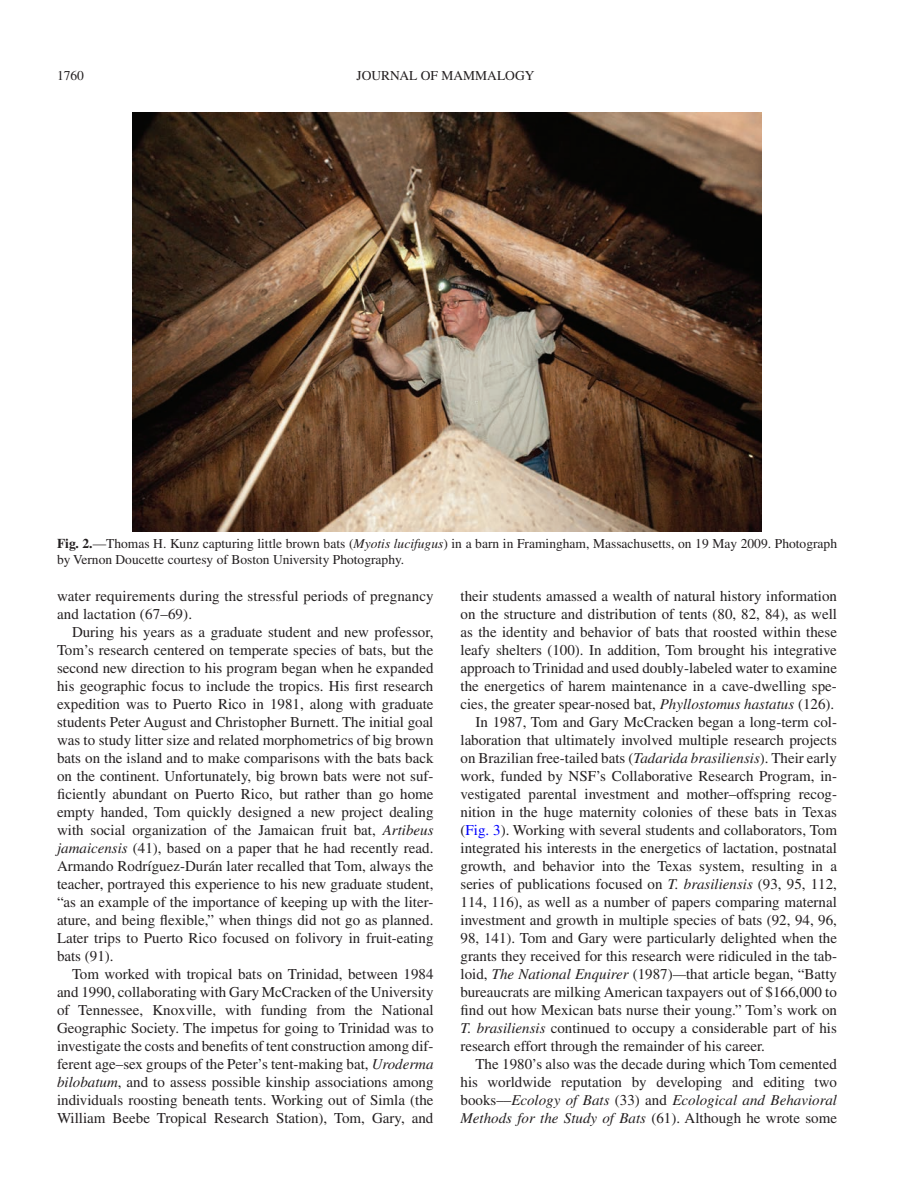
<style>
.page{position:relative;width:918px;height:1188px;background:#fff}
.page>*{position:absolute;margin:0;border:0;box-sizing:border-box;transform-origin:0 0}
.t1{font:15px/18px "Times LT Std";color:#231f20;text-align:justify}
.t2{font:italic 15px "Times LT Std";color:#231f20}
.t3{font:15px "Times LT Std";letter-spacing:.03em;color:#231f20}
.t4{font:13.5px/16.5px "Times LT Std";color:#231f20}
.s1{font-weight:700}
.s2{font-style:italic}
.s3{color:#00f}
.s4{font-style:normal}
</style>
<div class="page">
<img style="left:132px;top:112px;width:630px;height:419px">
<p class="t4" style="left:57px;top:67px;width:28px">1760</p>
<p class="t4" style="left:356px;top:67px;width:180px">JOURNAL OF MAMMALOGY</p>
<p class="t4" style="left:57px;top:535px;width:782px"><span class="s1">Fig. 2.</span>—Thomas H. Kunz capturing little brown bats (<span class="s2">Myotis lucifugus</span>) in a barn in Framingham, Massachusetts, on 19 May 2009. Photograph by Vernon Doucette courtesy of Boston University Photography.</p>
<p class="t1" style="left:57px;top:587px;width:378px">water requirements during the stressful periods of pregnancy and lactation (67–69).</p>
<p class="t1" style="left:57px;top:623px;width:378px;text-indent:15px">During his years as a graduate student and new professor, Tom’s research centered on temperate species of bats, but the second new direction to his program began when he expanded his geographic focus to include the tropics. His first research expedition was to Puerto Rico in 1981, along with graduate students Peter August and Christopher Burnett. The initial goal was to study litter size and related morphometrics of big brown bats on the island and to make comparisons with the bats back on the continent. Unfortunately, big brown bats were not suf&shy;ficiently abundant on Puerto Rico, but rather than go home empty handed, Tom quickly designed a new project dealing with social organization of the Jamaican fruit bat, <span class="s2">Artibeus jamaicensis</span> (41), based on a paper that he had recently read.<br>Armando Rodríguez-Durán later recalled that Tom, always the teacher, portrayed this experience to his new graduate student, “as an example of the importance of keeping up with the liter&shy;ature, and being flexible,” when things did not go as planned.<br>Later trips to Puerto Rico focused on folivory in fruit-eating bats (91).</p>
<p class="t1" style="left:57px;top:965px;width:378px;text-indent:15px">Tom worked with tropical bats on Trinidad, between 1984 and 1990, collaborating with Gary McCracken of the University of Tennessee, Knoxville, with funding from the National Geographic Society. The impetus for going to Trinidad was to investigate the costs and benefits of tent construction among dif&shy;ferent age–sex groups of the Peter’s tent-making bat, <span class="s2">Uroderma bilobatum</span>, and to assess possible kinship associations among individuals roosting beneath tents. Working out of Simla (the William Beebe Tropical Research Station), Tom, Gary, and</p>
<p class="t1" style="left:460px;top:587px;width:378px">their students amassed a wealth of natural history information</p>
<p class="t1" style="left:460px;top:605px;width:378px">on the structure and distribution of tents (80, 82, 84), as well</p>
<p class="t1" style="left:460px;top:623px;width:378px">as the identity and behavior of bats that roosted within these</p>
<p class="t1" style="left:460px;top:641px;width:378px">leafy shelters (100). In addition, Tom brought his integrative</p>
<p class="t1" style="left:460px;top:659px;width:378px">approach to Trinidad and used doubly-labeled water to examine</p>
<p class="t1" style="left:460px;top:677px;width:378px">the energetics of harem maintenance in a cave-dwelling spe-</p>
<p class="t1" style="left:460px;top:695px;width:375px">cies, the greater spear-nosed bat, <span class="s2">Phyllostomus hastatus</span> (126).</p>
<p class="t1" style="left:476px;top:713px;width:363px">In 1987, Tom and Gary McCracken began a long-term col-</p>
<p class="t1" style="left:460px;top:731px;width:378px">laboration that ultimately involved multiple research projects</p>
<p class="t1" style="left:460px;top:749px;width:378px">on Brazilian free-tailed bats (<span class="s2">Tadarida brasiliensis</span>). Their early</p>
<p class="t1" style="left:460px;top:767px;width:378px">work, funded by NSF’s Collaborative Research Program, in-</p>
<p class="t1" style="left:460px;top:785px;width:378px">vestigated parental investment and mother–offspring recog-</p>
<p class="t1" style="left:460px;top:803px;width:378px">nition in the huge maternity colonies of these bats in Texas</p>
<p class="t1" style="left:460px;top:821px;width:376px">(<span class="s3">Fig. 3</span>). Working with several students and collaborators, Tom</p>
<p class="t1" style="left:460px;top:839px;width:378px">integrated his interests in the energetics of lactation, postnatal</p>
<p class="t1" style="left:460px;top:857px;width:378px">growth, and behavior into the Texas system, resulting in a</p>
<p class="t1" style="left:460px;top:875px;width:378px">series of publications focused on <span class="s2">T. brasiliensis</span> (93, 95, 112,</p>
<p class="t3" style="left:460px;top:894px;width:378px">114, 116), as well as a number of papers comparing maternal</p>
<p class="t1" style="left:460px;top:911px;width:378px">investment and growth in multiple species of bats (92, 94, 96,</p>
<p class="t1" style="left:460px;top:929px;width:378px">98, 141). Tom and Gary were particularly delighted when the</p>
<p class="t1" style="left:460px;top:947px;width:378px">grants they received for this research were ridiculed in the tab-</p>
<p class="t1" style="left:460px;top:965px;width:378px">loid, <span class="s2">The National Enquirer</span> (1987)<span class="s2">—</span>that article began, “Batty</p>
<p class="t1" style="left:460px;top:983px;width:378px">bureaucrats are milking American taxpayers out of $166,000 to</p>
<p class="t1" style="left:460px;top:1001px;width:378px">find out how Mexican bats nurse their young.” Tom’s work on</p>
<p class="t1" style="left:460px;top:1019px;width:378px"><span class="s2">T. brasiliensis</span> continued to occupy a considerable part of his</p>
<p class="t1" style="left:460px;top:1037px;width:306px">research effort through the remainder of his career.</p>
<p class="t1" style="left:476px;top:1055px;width:363px">The 1980’s also was the decade during which Tom cemented</p>
<p class="t1" style="left:460px;top:1073px;width:378px">his worldwide reputation by developing and editing two</p>
<p class="t2" style="left:460px;top:1092px;width:378px"><span class="s4">books––</span>Ecology of Bats <span class="s4">(33) and</span> Ecological and Behavioral</p>
<p class="t2" style="left:460px;top:1110px;width:378px">Methods for the Study of Bats <span class="s4">(61). Although he wrote some</span></p>
</div>
